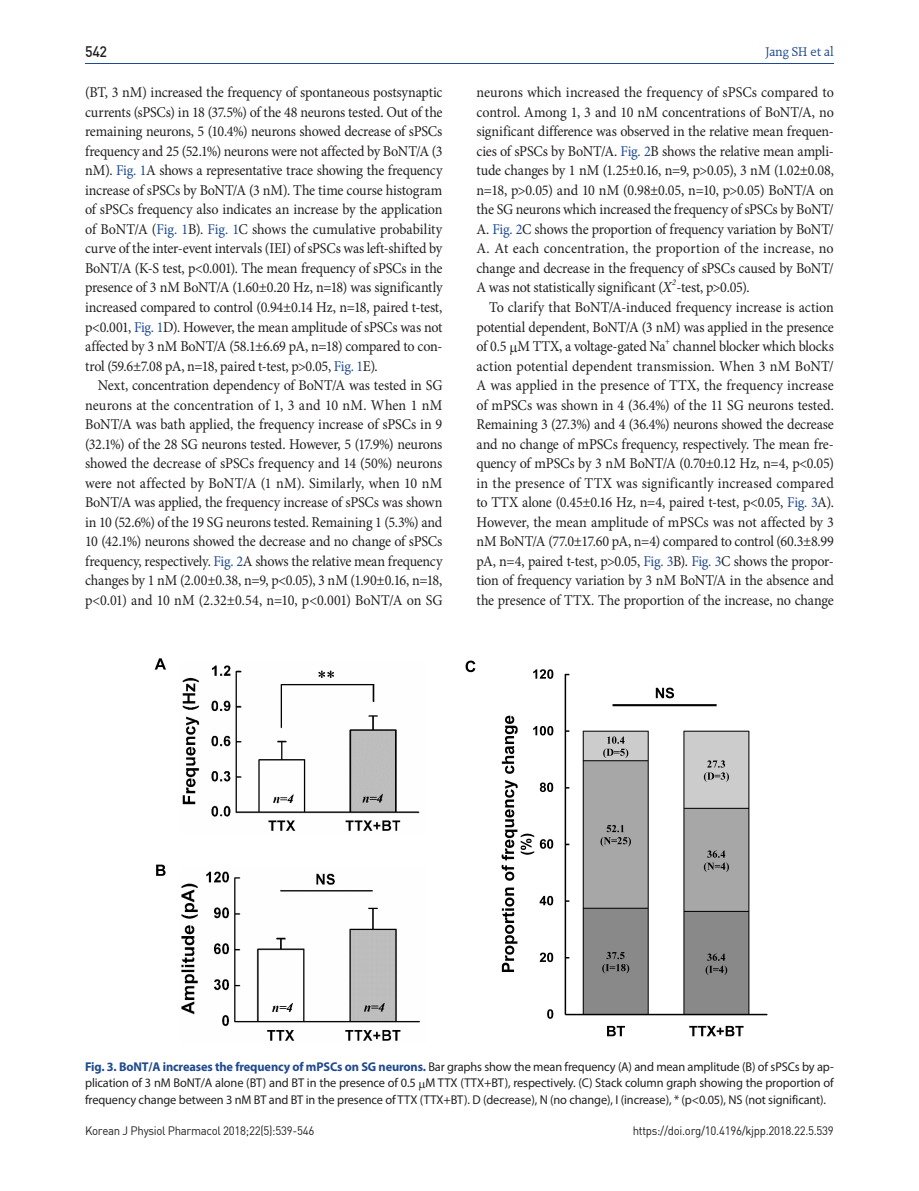
<style>
.page{position:relative;width:919px;height:1191px;background:#fff}
.page>*{position:absolute;margin:0;border:0;box-sizing:border-box;transform-origin:0 0}
.t1{font:15px/19.5px "Minion Pro";letter-spacing:-.015em;color:#231f20;text-align:justify;scale:.94 1}
.t2{font:15px "Dinmed";color:#231f20;scale:.95 1}
.t3{font:13.5px "Raleigh BT";letter-spacing:-.01em;color:#204a8e}
.t4{font:12.75px/16.5px "Myriad Pro";letter-spacing:-.01em;color:#231f20;text-align:justify}
.t5{font:12px "Dinreg";letter-spacing:-.025em;color:#231f20;scale:.95 1}
.t6{font:italic 8.7px "Minion Pro";color:#231f20;scale:.94 1}
.t7{font:8.7px "Minion Pro";color:#231f20;scale:.94 1}
.s1{color:#204a8e}
.s2{font-style:italic}
.s3{font-weight:700;color:#204a8e}
</style>
<div class="page">
<hr style="left:85px;top:64px;width:748px;height:1px;background:#204a8e">
<img style="left:154px;top:658px;width:614px;height:383px">
<p class="t2" style="left:85px;top:42px;width:25px">542</p>
<p class="t1" style="left:85px;top:83px;width:382px">(BT, 3 nM) increased the frequency of spontaneous postsynaptic currents (sPSCs) in 18 (37.5%) of the 48 neurons tested. Out of the remaining neurons, 5 (10.4%) neurons showed decrease of sPSCs frequency and 25 (52.1%) neurons were not affected by BoNT/A (3 nM). <span class="s1">Fig. 1</span>A shows a representative trace showing the frequency increase of sPSCs by BoNT/A (3 nM). The time course histogram of sPSCs frequency also indicates an increase by the application of BoNT/A (<span class="s1">Fig. 1</span>B). <span class="s1">Fig. 1</span>C shows the cumulative probability curve of the inter-event intervals (IEI) of sPSCs was left-shifted by BoNT/A (K-S test, p&lt;0.001). The mean frequency of sPSCs in the presence of 3 nM BoNT/A (1.60±0.20 Hz, n=18) was significantly increased compared to control (0.94±0.14 Hz, n=18, paired t-test, p&lt;0.001, <span class="s1">Fig. 1</span>D). However, the mean amplitude of sPSCs was not affected by 3 nM BoNT/A (58.1±6.69 pA, n=18) compared to con&shy;trol (59.6±7.08 pA, n=18, paired t-test, p&gt;0.05, <span class="s1">Fig. 1</span>E).</p>
<p class="t1" style="left:85px;top:375px;width:382px;text-indent:13px">Next, concentration dependency of BoNT/A was tested in SG neurons at the concentration of 1, 3 and 10 nM. When 1 nM BoNT/A was bath applied, the frequency increase of sPSCs in 9 (32.1%) of the 28 SG neurons tested. However, 5 (17.9%) neurons showed the decrease of sPSCs frequency and 14 (50%) neurons were not affected by BoNT/A (1 nM). Similarly, when 10 nM BoNT/A was applied, the frequency increase of sPSCs was shown in 10 (52.6%) of the 19 SG neurons tested. Remaining 1 (5.3%) and 10 (42.1%) neurons showed the decrease and no change of sPSCs frequency, respectively. <span class="s1">Fig. 2</span>A shows the relative mean frequency changes by 1 nM (2.00±0.38, n=9, p&lt;0.05), 3 nM (1.90±0.16, n=18, p&lt;0.01) and 10 nM (2.32±0.54, n=10, p&lt;0.001) BoNT/A on SG</p>
<p class="t3" style="left:765px;top:43px;width:70px">Jang SH et al</p>
<p class="t1" style="left:476px;top:83px;width:382px">neurons which increased the frequency of sPSCs compared to control. Among 1, 3 and 10 nM concentrations of BoNT/A, no significant difference was observed in the relative mean frequen&shy;cies of sPSCs by BoNT/A. <span class="s1">Fig. 2</span>B shows the relative mean ampli&shy;tude changes by 1 nM (1.25±0.16, n=9, p&gt;0.05), 3 nM (1.02±0.08, n=18, p&gt;0.05) and 10 nM (0.98±0.05, n=10, p&gt;0.05) BoNT/A on the SG neurons which increased the frequency of sPSCs by BoNT/ A. <span class="s1">Fig. 2</span>C shows the proportion of frequency variation by BoNT/ A. At each concentration, the proportion of the increase, no change and decrease in the frequency of sPSCs caused by BoNT/ A was not statistically significant (<span class="s2">X</span>-test, p&gt;0.05).</p>
<p class="t6" style="left:671px;top:277px;width:8px">2</p>
<p class="t1" style="left:476px;top:297px;width:382px;text-indent:13px">To clarify that BoNT/A-induced frequency increase is action potential dependent, BoNT/A (3 nM) was applied in the presence of 0.5 M TTX, a voltage-gated Na</p>
<p class="t7" style="left:665px;top:335px;width:7px">+</p>
<p class="t1" style="left:476px;top:336px;width:382px;text-indent:196px">channel blocker which blocks action potential dependent transmission. When 3 nM BoNT/ A was applied in the presence of TTX, the frequency increase of mPSCs was shown in 4 (36.4%) of the 11 SG neurons tested.<br>Remaining 3 (27.3%) and 4 (36.4%) neurons showed the decrease and no change of mPSCs frequency, respectively. The mean fre&shy;quency of mPSCs by 3 nM BoNT/A (0.70±0.12 Hz, n=4, p&lt;0.05) in the presence of TTX was significantly increased compared to TTX alone (0.45±0.16 Hz, n=4, paired t-test, p&lt;0.05, <span class="s1">Fig. 3</span>A).<br>However, the mean amplitude of mPSCs was not affected by 3 nM BoNT/A (77.0±17.60 pA, n=4) compared to control (60.3±8.99 pA, n=4, paired t-test, p&gt;0.05, <span class="s1">Fig. 3</span>B). <span class="s1">Fig. 3</span>C shows the propor&shy;tion of frequency variation by 3 nM BoNT/A in the absence and the presence of TTX. The proportion of the increase, no change</p>
<p class="t4" style="left:85px;top:1058px;width:750px"><span class="s3">Fig. 3. BoNT/A increases the frequency of mPSCs on SG neurons.</span> Bar graphs show the mean frequency (A) and mean amplitude (B) of sPSCs by ap&shy;plication of 3 nM BoNT/A alone (BT) and BT in the presence of 0.5 M TTX (TTX+BT), respectively. (C) Stack column graph showing the proportion of frequency change between 3 nM BT and BT in the presence of TTX (TTX+BT). D (decrease), N (no change), I (increase), * (p&lt;0.05), NS (not significant).</p>
<p class="t5" style="left:85px;top:1123px;width:243px">Korean J Physiol Pharmacol 2018;22(5):539-546</p>
<p class="t5" style="left:632px;top:1123px;width:213px">https://doi.org/10.4196/kjpp.2018.22.5.539</p>
</div>
